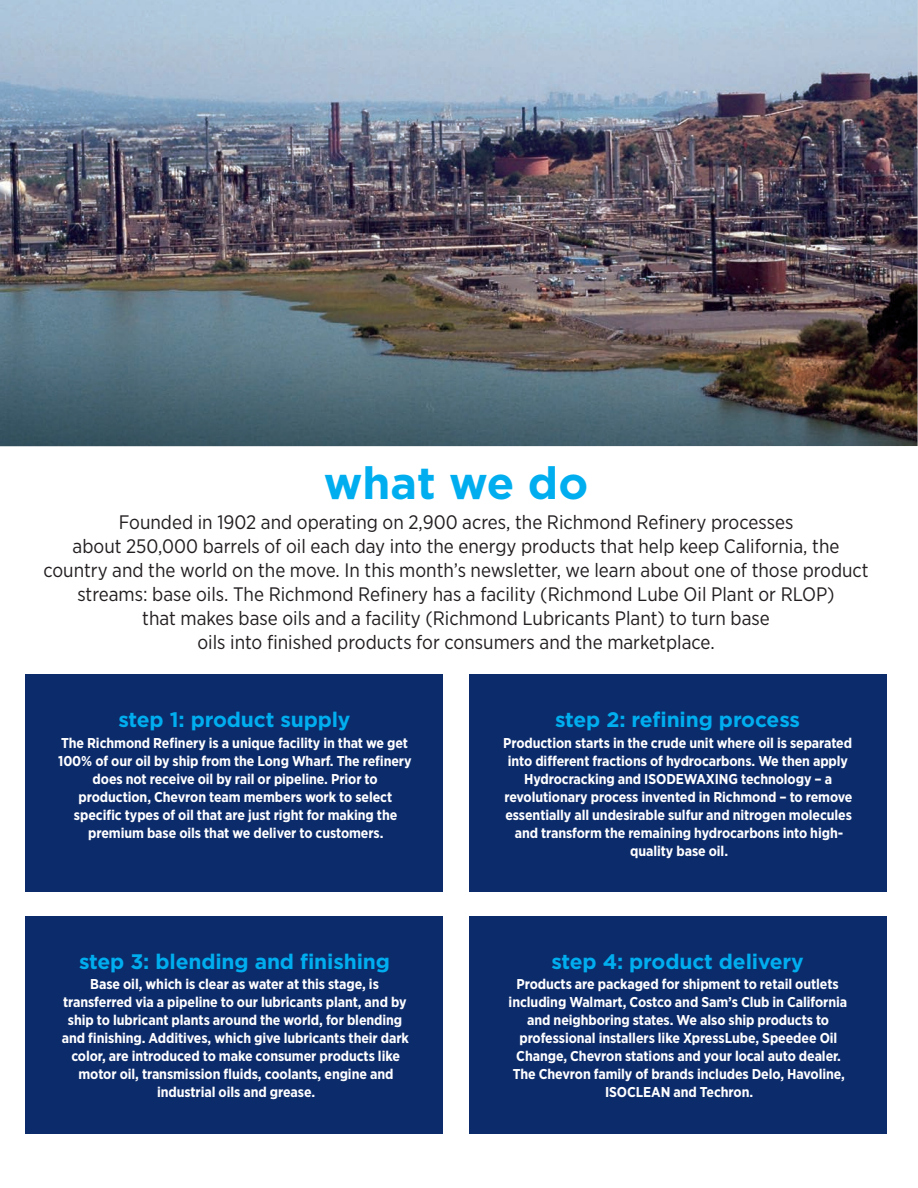
<style>
.page{position:relative;width:918px;height:1188px;background:#fff}
.page>*{position:absolute;margin:0;border:0;box-sizing:border-box;transform-origin:0 0}
.t1{font:700 45px "Gotham";color:#00aeef}
.t2{font:700 21px "Gotham";letter-spacing:-.005em;color:#00aeef}
.t3{font:19.5px/24px "Gotham Narrow";color:#231f20;text-align:center}
.t4{font:700 14.25px/18px "Gotham Narrow";letter-spacing:-.005em;color:#fff;text-align:center}
</style>
<div class="page">
<img style="left:0;top:0;width:918px;height:446px">
<div style="left:26px;top:675px;width:417px;height:217px;background:#0c2b6b"></div>
<div style="left:469px;top:675px;width:417px;height:217px;background:#0c2b6b"></div>
<div style="left:26px;top:916px;width:417px;height:218px;background:#0c2b6b"></div>
<div style="left:469px;top:916px;width:417px;height:218px;background:#0c2b6b"></div>
<h1 class="t1" style="left:324px;top:457px;width:266px">what we do</h1>
<p class="t3" style="left:43px;top:511px;width:827px">Founded in 1902 and operating on 2,900 acres, the Richmond Refinery processes<br>about 250,000 barrels of oil each day into the energy products that help keep California, the country and the world on the move. In this month’s newsletter, we learn about one of those product streams: base oils. The Richmond Refinery has a facility (Richmond Lube Oil Plant or RLOP)<br>that makes base oils and a facility (Richmond Lubricants Plant) to turn base<br>oils into finished products for consumers and the marketplace.</p>
<h2 class="t2" style="left:118px;top:707px;width:234px">step 1: product supply</h2>
<p class="t4" style="left:58px;top:735px;width:355px">The Richmond Refinery is a unique facility in that we get 100% of our oil by ship from the Long Wharf. The refinery does not receive oil by rail or pipeline. Prior to production, Chevron team members work to select specific types of oil that are just right for making the premium base oils that we deliver to customers.</p>
<h2 class="t2" style="left:79px;top:949px;width:312px">step 3: blending and finishing</h2>
<p class="t4" style="left:62px;top:976px;width:349px">Base oil, which is clear as water at this stage, is transferred via a pipeline to our lubricants plant, and by ship to lubricant plants around the world, for blending and finishing. Additives, which give lubricants their dark color, are introduced to make consumer products like motor oil, transmission fluids, coolants, engine and industrial oils and grease.</p>
<h2 class="t2" style="left:555px;top:707px;width:246px">step 2: refining process</h2>
<p class="t4" style="left:503px;top:735px;width:351px">Production starts in the crude unit where oil is separated into different fractions of hydrocarbons. We then apply Hydrocracking and ISODEWAXING technology – a revolutionary process invented in Richmond – to remove essentially all undesirable sulfur and nitrogen molecules and transform the remaining hydrocarbons into high&shy;quality base oil.</p>
<h2 class="t2" style="left:551px;top:949px;width:254px">step 4: product delivery</h2>
<p class="t4" style="left:509px;top:976px;width:340px">Products are packaged for shipment to retail outlets including Walmart, Costco and Sam’s Club in California and neighboring states. We also ship products to professional installers like XpressLube, Speedee Oil Change, Chevron stations and your local auto dealer.<br>The Chevron family of brands includes Delo, Havoline, ISOCLEAN and Techron.</p>
</div>
